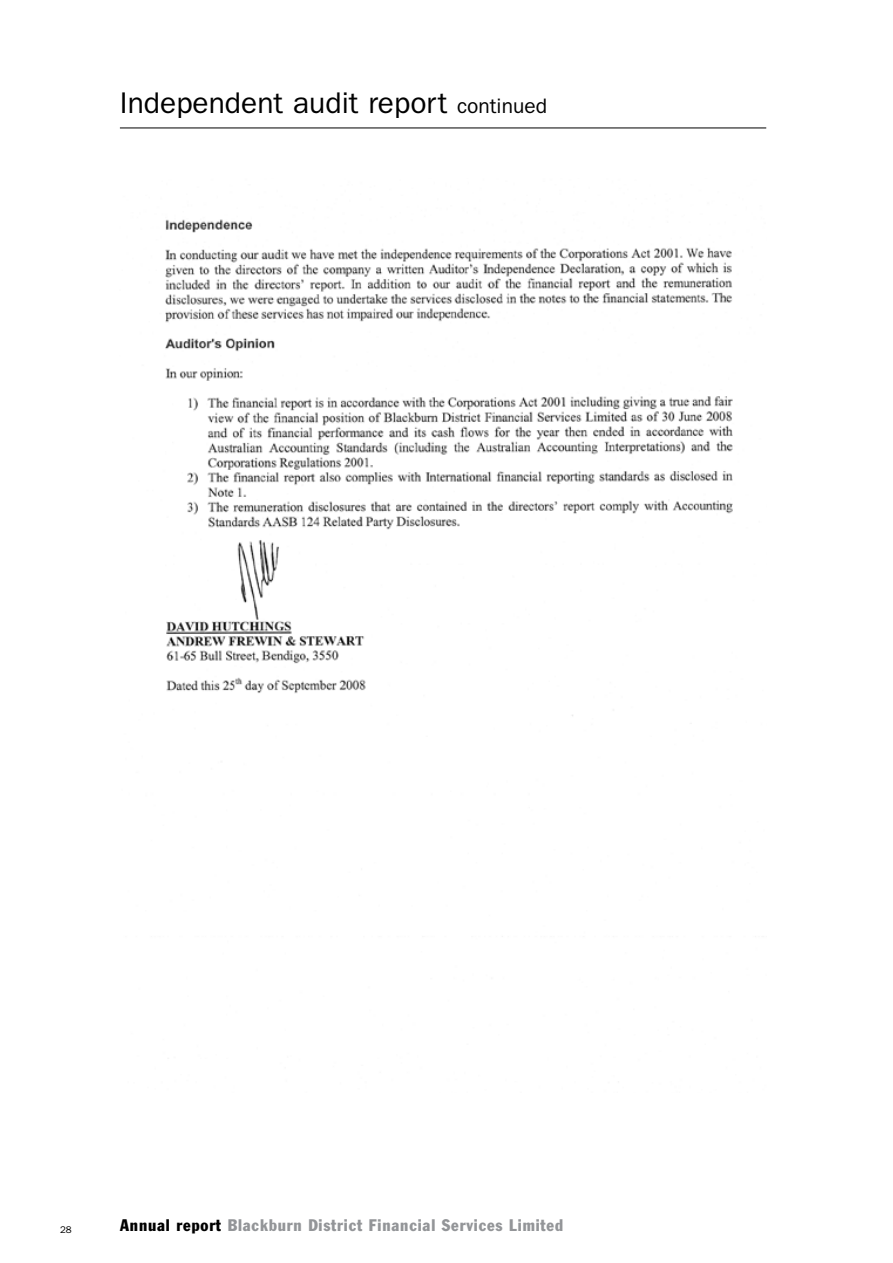
<style>
.page{position:relative;width:893px;height:1263px;background:#fff}
.page>*{position:absolute;margin:0;border:0;box-sizing:border-box;transform-origin:0 0}
.t1{font:30px "Franklin Gothic";color:#000}
.t2{font:condensed 16.5px "Franklin Gothic";letter-spacing:.05em;color:#939598}
.t3{font:9.75px "Franklin Gothic";color:#000}
.s1{font-size:21px}
.s2{color:#000}
</style>
<div class="page">
<img style="left:165px;top:219px;width:568px;height:718px">
<hr style="left:120px;top:128px;width:646px;height:1px;background:#000">
<h1 class="t1" style="left:120px;top:86px;width:429px">Independent audit report <span class="s1">continued</span></h1>
<p class="t3" style="left:60px;top:1224px;width:13px">28</p>
<p class="t2" style="left:120px;top:1215px;width:444px"><span class="s2">Annual report</span> Blackburn District Financial Services Limited</p>
</div>
